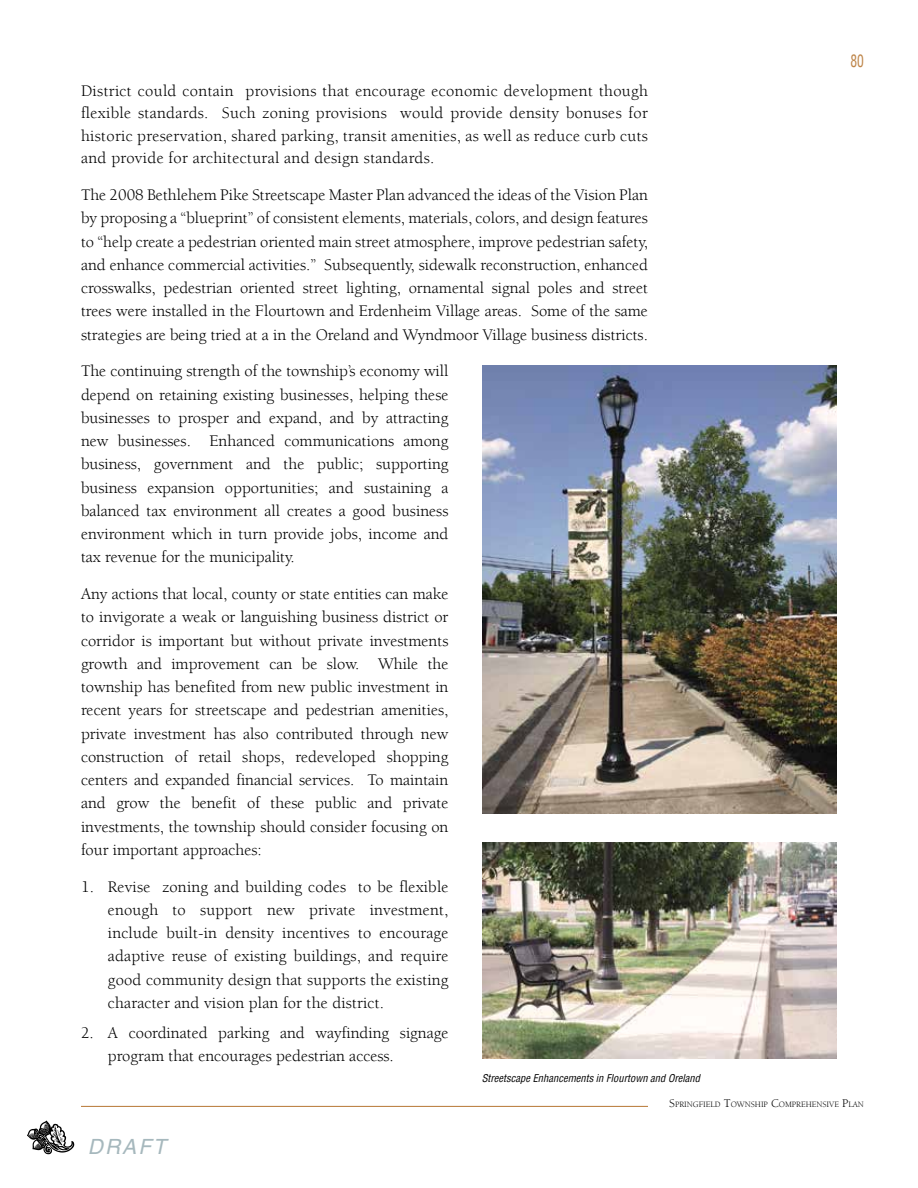
<style>
.page{position:relative;width:918px;height:1188px;background:#fff}
.page>*{position:absolute;margin:0;border:0;box-sizing:border-box;transform-origin:0 0}
.t1{font:italic 21px "Helvetica";letter-spacing:.1em;color:#a6b8bd}
.t2{font:condensed 16.8px "Helvetica";color:#be8549;scale:.8 1}
.t3{font:16.5px/23.2px "Berkeley Std";color:#000;text-align:justify}
.t4{font:italic condensed 10.5px "Helvetica";color:#000}
.t5{font:8.4px "Berkeley Std";color:#000}
.s1{font-size:12px}
</style>
<div class="page">
<hr style="left:81px;top:1106px;width:567px;height:1px;background:#be8549">
<svg style="left:27px;top:1120px;width:47px;height:34px"></svg>
<img style="left:482px;top:365px;width:355px;height:449px">
<img style="left:482px;top:842px;width:355px;height:216px">
<p class="t3" style="left:81px;top:80px;width:569px;line-height:22.5px">District could contain provisions that encourage economic development though flexible standards. Such zoning provisions would provide density bonuses for historic preservation, shared parking, transit amenities, as well as reduce curb cuts and provide for architectural and design standards.</p>
<p class="t3" style="left:81px;top:184px;width:569px">The 2008 Bethlehem Pike Streetscape Master Plan advanced the ideas of the Vision Plan by proposing a “blueprint” of consistent elements, materials, colors, and design features to “help create a pedestrian oriented main street atmosphere, improve pedestrian safety, and enhance commercial activities.” Subsequently, sidewalk reconstruction, enhanced crosswalks, pedestrian oriented street lighting, ornamental signal poles and street trees were installed in the Flourtown and Erdenheim Village areas. Some of the same strategies are being tried at a in the Oreland and Wyndmoor Village business districts.</p>
<p class="t3" style="left:81px;top:360px;width:369px">The continuing strength of the township’s economy will depend on retaining existing businesses, helping these businesses to prosper and expand, and by attracting new businesses. Enhanced communications among business, government and the public; supporting business expansion opportunities; and sustaining a balanced tax environment all creates a good business environment which in turn provide jobs, income and tax revenue for the municipality.</p>
<p class="t3" style="left:81px;top:583px;width:369px">Any actions that local, county or state entities can make to invigorate a weak or languishing business district or corridor is important but without private investments growth and improvement can be slow. While the township has benefited from new public investment in recent years for streetscape and pedestrian amenities, private investment has also contributed through new construction of retail shops, redeveloped shopping centers and expanded financial services. To maintain and grow the benefit of these public and private investments, the township should consider focusing on four important approaches:</p>
<p class="t3" style="left:108px;top:875px;width:342px;text-indent:-27px">1. Revise zoning and building codes to be flexible enough to support new private investment, include built-in density incentives to encourage adaptive reuse of existing buildings, and require good community design that supports the existing character and vision plan for the district.</p>
<p class="t3" style="left:108px;top:1021px;width:342px;text-indent:-27px">2. A coordinated parking and wayfinding signage program that encourages pedestrian access.</p>
<p class="t4" style="left:482px;top:1071px;width:220px">Streetscape Enhancements in Flourtown and Oreland</p>
<p class="t2" style="left:850px;top:50px;width:18px">80</p>
<p class="t1" style="left:88px;top:1134px;width:80px">DRAFT</p>
<p class="t5" style="left:669px;top:1100px;width:196px"><span class="s1">S</span>PRINGFIELD <span class="s1">T</span>OWNSHIP <span class="s1">C</span>OMPREHENSIVE <span class="s1">P</span>LAN</p>
</div>
